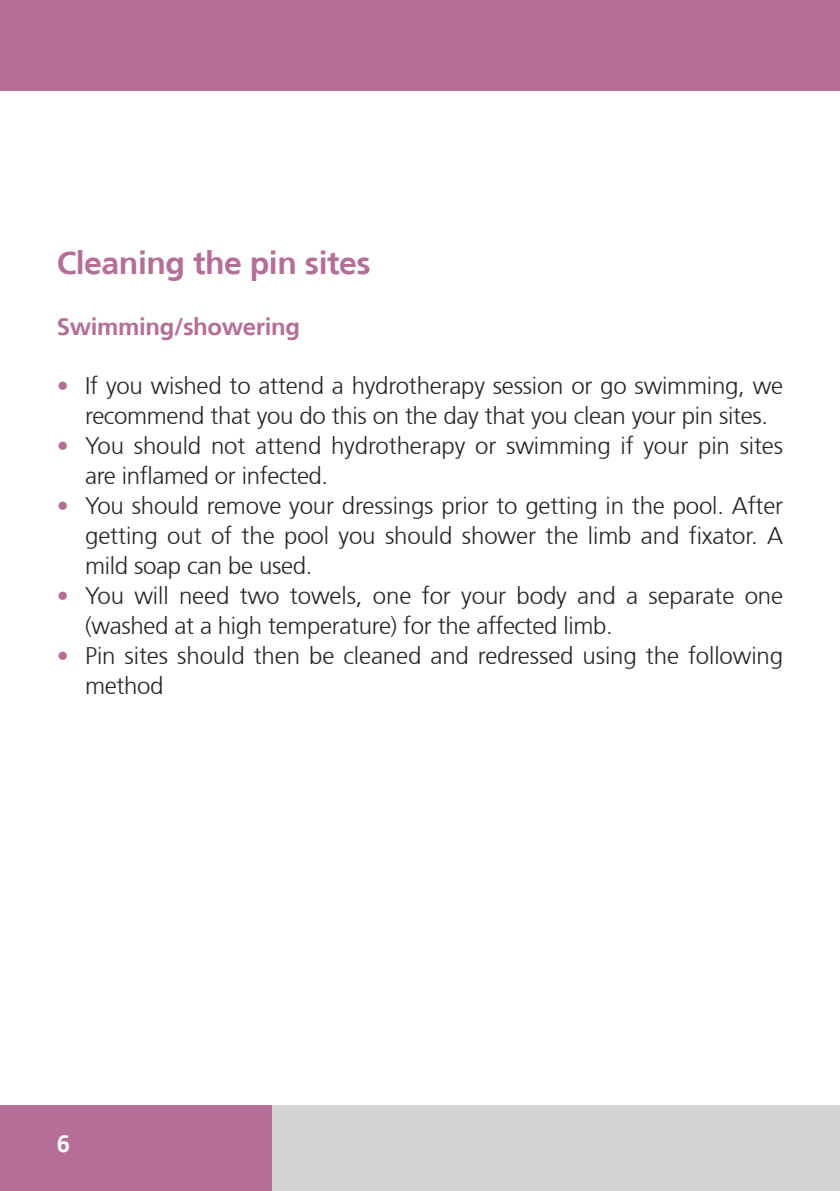
<style>
.page{position:relative;width:840px;height:1191px;background:#fff}
.page>*{position:absolute;margin:0;border:0;box-sizing:border-box;transform-origin:0 0}
.t1{font:700 32px "Frutiger 65";letter-spacing:-.015em;color:#b56e98}
.t2{font:300 24px/30px "Frutiger 45";letter-spacing:-.01em;color:#272627}
.t3{font:700 24px "Frutiger 65";letter-spacing:-.015em;color:#b56e98}
.t4{font:700 24px "Frutiger 65";color:#fff}
.s1{color:#b56e98}
</style>
<div class="page">
<div style="left:0;top:0;width:839px;height:91px;background:#b56e98"></div>
<div style="left:0;top:1106px;width:272px;height:85px;background:#b56e98"></div>
<div style="left:272px;top:1106px;width:567px;height:85px;background:#d4d4d4"></div>
<h1 class="t1" style="left:57px;top:244px;width:315px">Cleaning the pin sites</h1>
<p class="t3" style="left:57px;top:312px;width:245px">Swimming/showering</p>
<p class="t2" style="left:57px;top:371px;width:727px;text-align:center"><span class="s1">•</span> If you wished to attend a hydrotherapy session or go swimming, we recommend that you do this on the day that you clean your pin sites.</p>
<p class="t2" style="left:85px;top:431px;width:699px;text-indent:-28px"><span class="s1">•</span> You should not attend hydrotherapy or swimming if your pin sites are inflamed or infected.</p>
<p class="t2" style="left:85px;top:491px;width:699px;text-align:justify;text-indent:-28px"><span class="s1">•</span> You should remove your dressings prior to getting in the pool. After getting out of the pool you should shower the limb and fixator. A mild soap can be used.</p>
<p class="t2" style="left:85px;top:581px;width:699px;text-indent:-28px"><span class="s1">•</span> You will need two towels, one for your body and a separate one (washed at a high temperature) for the affected limb.</p>
<p class="t2" style="left:85px;top:641px;width:699px;text-indent:-28px"><span class="s1">•</span> Pin sites should then be cleaned and redressed using the following method</p>
<p class="t4" style="left:57px;top:1129px;width:15px">6</p>
</div>
